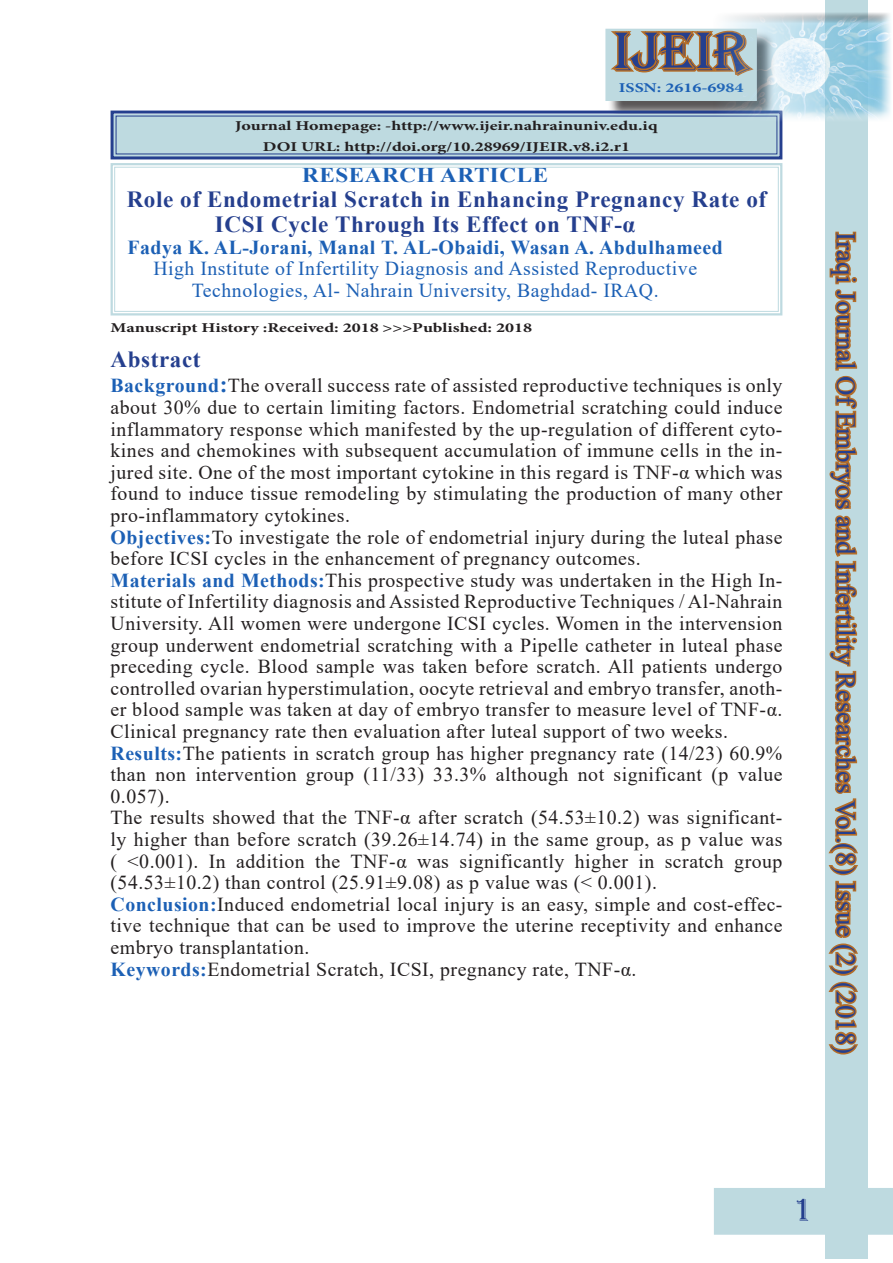
<style>
.page{position:relative;width:893px;height:1263px;background:#fff}
.page>*{position:absolute;margin:0;border:0;box-sizing:border-box;transform-origin:0 0}
.t1{font:56.25px "Algerian";letter-spacing:.005em;color:#253f8e}
.Paragraph_Style_1{font:33.75px "Algerian";color:#253f8e}
.Paragraph_Style_1-2{font:27px "Times New Roman";color:#253f8e}
.Paragraph_Style_1-3{font:700 23.1px/25.2px "Times New Roman";letter-spacing:.025em;color:#253f8e}
.t2{font:700 21px "Times New Roman";letter-spacing:.025em;color:#1c60b5;scale:1.1 1}
.Paragraph_Style_1-4{font:19.8px/21.6px "Times New Roman";letter-spacing:.025em;color:#231f20;text-align:justify}
.t3{font:19.8px/21.6px "Times New Roman";letter-spacing:.025em;color:#1c60b5;text-align:center}
.Paragraph_Style_1-5{font:700 13.5px/21.6px "Minion Pro";color:#231f20;text-align:center;scale:1.33 1}
.t4{font:700 13.5px "Minion Pro";color:#1c60b5;scale:1.33 1}
.s1{font-weight:700}
.s2{font-weight:700;color:#1c60b5}
.s3{font-weight:700;font-size:23.1px;color:#1c60b5}
</style>
<div class="page">
<svg style="left:110px;top:110px;width:673px;height:50px;background:#a7c2d3"></svg>
<svg style="left:110px;top:163px;width:673px;height:153px"></svg>
<div style="left:114px;top:167px;width:665px;height:145px;border:1px solid #bedae0"></div>
<div style="left:825px;top:0;width:42px;height:1259px;background:#bedae0"></div>
<svg style="left:828px;top:231px;width:30px;height:824px"></svg>
<div style="left:715px;top:1189px;width:177px;height:45px;background:#bedae0"></div>
<div style="left:714px;top:1188px;width:179px;height:47px;border:2px solid #bedae0"></div>
<div style="left:709px;top:11px;width:183px;height:110px;background:#231f20;opacity:.75"></div>
<div style="left:608px;top:31px;width:167px;height:89px;background:#231f20;opacity:.75"></div>
<div style="left:606px;top:29px;width:150px;height:71px;background:#bedae0"></div>
<svg style="left:606px;top:16px;width:151px;height:60px"></svg>
<div style="left:605px;top:29px;width:152px;height:72px;border:2px solid #bedae0"></div>
<h1 class="t1" style="left:614px;top:20px;width:137px">IJEIR</h1>
<p class="t4" style="left:619px;top:78px;width:95px">ISSN: 2616-6984</p>
<p class="Paragraph_Style_1-5" style="left:235px;top:114px;width:319px">Journal Homepage: -http://www.ijeir.nahrainuniv.edu.iq<br>DOI URL: http://doi.org/10.28969/IJEIR.v8.i2.r1</p>
<p class="t2" style="left:302px;top:160px;width:225px">RESEARCH ARTICLE</p>
<p class="Paragraph_Style_1-3" style="left:215px;top:186px;width:553px;text-indent:-88px">Role of Endometrial Scratch in Enhancing Pregnancy Rate of<br>ICSI Cycle Through Its Effect on TNF-α</p>
<p class="t3" style="left:128px;top:236px;width:597px"><span class="s1">Fadya K. AL-Jorani, Manal T. AL-Obaidi, Wasan A. Abdulhameed<br></span>High Institute of Infertility Diagnosis and Assisted Reproductive<br>Technologies, Al- Nahrain University, Baghdad- IRAQ.</p>
<p class="Paragraph_Style_1-2" style="left:865px;top:232px;width:823px;rotate:90deg">Iraqi Journal Of Embryos and Infertility Researches Vol.(8) Issue (2) (2018)</p>
<p class="Paragraph_Style_1-5" style="left:111px;top:317px;width:318px">Manuscript History :Received: 2018 &gt;&gt;&gt;Published: 2018</p>
<p class="Paragraph_Style_1-3" style="left:111px;top:346px;width:91px">Abstract</p>
<p class="Paragraph_Style_1-4" style="left:111px;top:374px;width:673px"><span class="s2">Background</span><span class="s3">:</span>The overall success rate of assisted reproductive techniques is only about 30% due to certain limiting factors. Endometrial scratching could induce inflammatory response which manifested by the up-regulation of different cyto&shy;kines and chemokines with subsequent accumulation of immune cells in the in&shy;jured site. One of the most important cytokine in this regard is TNF-α which was found to induce tissue remodeling by stimulating the production of many other pro-inflammatory cytokines.</p>
<p class="Paragraph_Style_1-4" style="left:111px;top:525px;width:673px"><span class="s2">Objectives:</span>To investigate the role of endometrial injury during the luteal phase before ICSI cycles in the enhancement of pregnancy outcomes.</p>
<p class="Paragraph_Style_1-4" style="left:111px;top:569px;width:673px"><span class="s2">Materials and Methods:</span>This prospective study was undertaken in the High In&shy;stitute of Infertility diagnosis and Assisted Reproductive Techniques / Al-Nahrain University. All women were undergone ICSI cycles. Women in the intervension group underwent endometrial scratching with a Pipelle catheter in luteal phase preceding cycle. Blood sample was taken before scratch. All patients undergo controlled ovarian hyperstimulation, oocyte retrieval and embryo transfer, anoth&shy;er blood sample was taken at day of embryo transfer to measure level of TNF-α.<br>Clinical pregnancy rate then evaluation after luteal support of two weeks.</p>
<p class="Paragraph_Style_1-4" style="left:111px;top:741px;width:673px"><span class="s2">Results:</span>The patients in scratch group has higher pregnancy rate (14/23) 60.9% than non intervention group (11/33) 33.3% although not significant (p value 0.057).</p>
<p class="Paragraph_Style_1-4" style="left:111px;top:806px;width:673px">The results showed that the TNF-α after scratch (54.53±10.2) was significant&shy;ly higher than before scratch (39.26±14.74) in the same group, as p value was ( &lt;0.001). In addition the TNF-α was significantly higher in scratch group (54.53±10.2) than control (25.91±9.08) as p value was (&lt; 0.001).</p>
<p class="Paragraph_Style_1-4" style="left:111px;top:893px;width:673px"><span class="s2">Conclusion:</span>Induced endometrial local injury is an easy, simple and cost-effec&shy;tive technique that can be used to improve the uterine receptivity and enhance embryo transplantation.</p>
<p class="Paragraph_Style_1-4" style="left:111px;top:957px;width:527px"><span class="s2">Keywords:</span>Endometrial Scratch, ICSI, pregnancy rate, TNF-α.</p>
<p class="Paragraph_Style_1" style="left:793px;top:1191px;width:22px">1</p>
</div>
